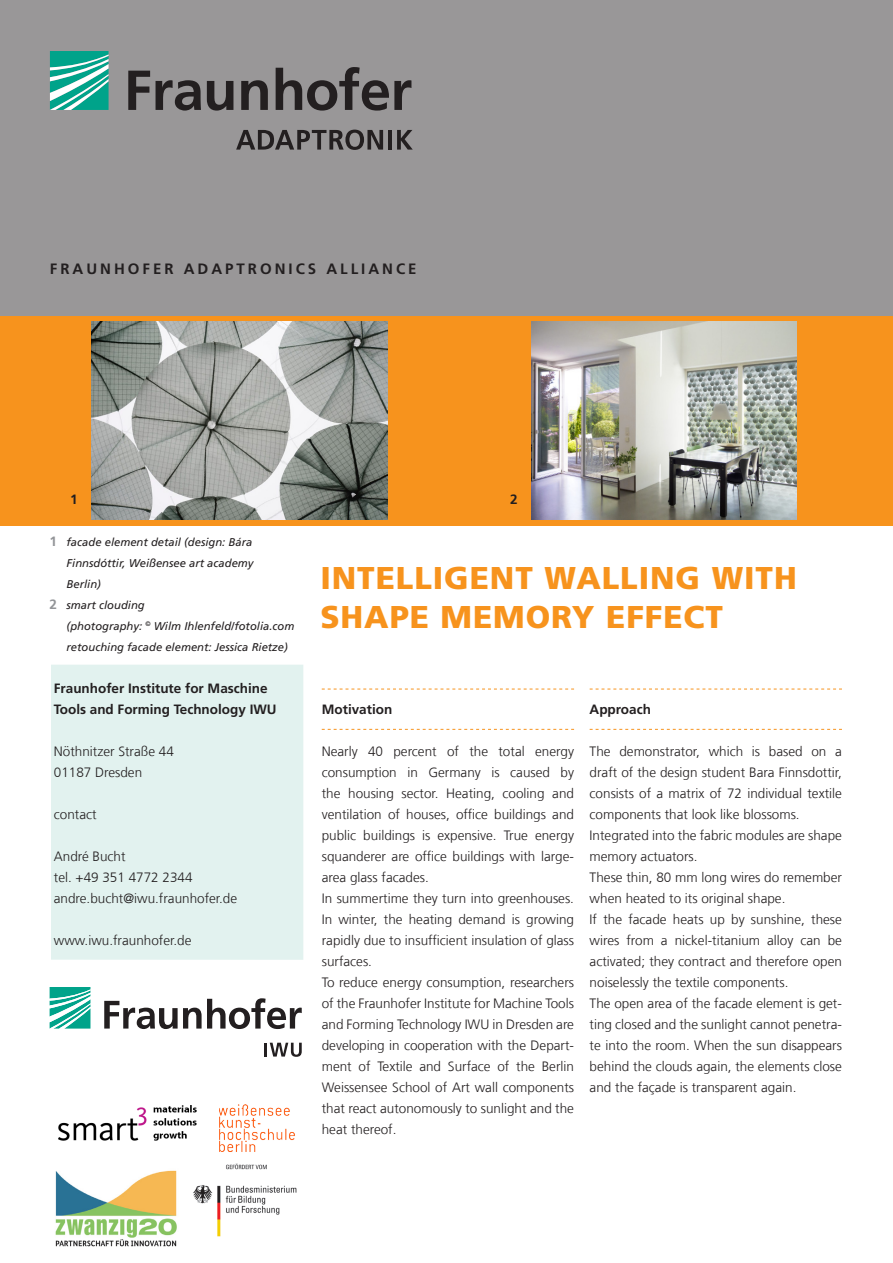
<style>
.page{position:relative;width:893px;height:1263px;background:#fff}
.page>*{position:absolute;margin:0;border:0;box-sizing:border-box;transform-origin:0 0}
._00_Titel{font:900 31.5px/39px "Frutiger LT Com";letter-spacing:.03em;color:#f7931d}
._10_Institutsname{font:700 15px "Frutiger LT Com";letter-spacing:.2em;color:#231f20}
._06_Fließtext{font:300 13.5px/21px "Frutiger LT Com";color:#231f20;text-align:justify}
._07_Zwischenüberschr{font:700 13.5px/21px "Frutiger LT Com";color:#231f20}
._11_Zwischenüberschr{font:700 13.5px "Frutiger LT Com";color:#231f20}
._05_Marginalie_Bildu{font:italic 11.25px/21px "Frutiger LT Com";color:#231f20}
.s1{font-weight:700;font-style:normal;font-size:13.5px;color:#939598}
</style>
<div class="page">
<div style="left:0;top:315px;width:893px;height:210px;background:#f7931d"></div>
<div style="left:0;top:0;width:893px;height:315px;background:#999798"></div>
<svg style="left:322px;top:689px;width:252px;height:1px"></svg>
<svg style="left:322px;top:729px;width:252px;height:1px"></svg>
<svg style="left:590px;top:689px;width:252px;height:1px"></svg>
<svg style="left:590px;top:729px;width:252px;height:1px"></svg>
<div style="left:51px;top:665px;width:252px;height:295px;background:#e2f2ef"></div>
<svg style="left:50px;top:51px;width:59px;height:59px;background:#4abba9"></svg>
<svg style="left:128px;top:67px;width:283px;height:44px"></svg>
<svg style="left:236px;top:130px;width:147px;height:20px"></svg>
<hr style="left:388px;top:130px;width:4px;height:20px;background:#231f20">
<svg style="left:397px;top:130px;width:16px;height:20px"></svg>
<svg style="left:50px;top:987px;width:40px;height:41px"></svg>
<svg style="left:104px;top:998px;width:198px;height:31px"></svg>
<svg style="left:265px;top:1043px;width:37px;height:14px"></svg>
<img style="left:55px;top:1170px;width:122px;height:77px">
<img style="left:58px;top:1105px;width:139px;height:36px">
<img style="left:220px;top:1105px;width:75px;height:47px">
<img style="left:91px;top:321px;width:297px;height:198px">
<img style="left:532px;top:321px;width:265px;height:198px">
<img style="left:193px;top:1163px;width:104px;height:74px">
<p class="_10_Institutsname" style="left:50px;top:260px;width:368px">FRAUNHOFER ADAPTRONICS ALLIANCE</p>
<p class="_07_Zwischenüberschr" style="left:70px;top:489px;width:9px">1</p>
<p class="_07_Zwischenüberschr" style="left:510px;top:489px;width:9px">2</p>
<p class="_05_Marginalie_Bildu" style="left:50px;top:532px;width:204px"><span class="s1">1</span> facade element detail (design: Bára</p>
<p class="_05_Marginalie_Bildu" style="left:67px;top:553px;width:188px">Finnsdóttir, Weißensee art academy</p>
<p class="_05_Marginalie_Bildu" style="left:67px;top:574px;width:36px">Berlin)</p>
<p class="_05_Marginalie_Bildu" style="left:50px;top:595px;width:97px"><span class="s1">2</span> smart clouding</p>
<p class="_05_Marginalie_Bildu" style="left:67px;top:616px;width:229px">(photography: <sup>©</sup> Wilm Ihlenfeld/fotolia.com retouching facade element: Jessica Rietze)</p>
<p class="_07_Zwischenüberschr" style="left:54px;top:678px;width:224px">Fraunhofer Institute for Maschine<br>Tools and Forming Technology IWU</p>
<p class="_06_Fließtext" style="left:54px;top:741px;width:122px">Nöthnitzer Straße 44</p>
<p class="_06_Fließtext" style="left:54px;top:762px;width:90px">01187 Dresden</p>
<p class="_06_Fließtext" style="left:54px;top:804px;width:44px">contact</p>
<p class="_06_Fließtext" style="left:54px;top:846px;width:73px">André Bucht</p>
<p class="_06_Fließtext" style="left:54px;top:867px;width:140px">tel. +49 351 4772 2344</p>
<p class="_06_Fließtext" style="left:54px;top:888px;width:185px">andre.bucht@iwu.fraunhofer.de</p>
<p class="_06_Fließtext" style="left:54px;top:930px;width:139px">www.iwu.fraunhofer.de</p>
<p class="_00_Titel" style="left:320px;top:558px;width:478px">INTELLIGENT WALLING WITH<br>SHAPE MEMORY EFFECT</p>
<p class="_11_Zwischenüberschr" style="left:322px;top:701px;width:72px">Motivation</p>
<p class="_06_Fließtext" style="left:322px;top:741px;width:254px">Nearly 40 percent of the total energy consumption in Germany is caused by the housing sector. Heating, cooling and ventilation of houses, office buildings and public buildings is expensive. True energy squanderer are office buildings with large&shy;area glass facades.</p>
<p class="_06_Fließtext" style="left:322px;top:888px;width:254px">In summertime they turn into greenhouses.<br>In winter, the heating demand is growing rapidly due to insufficient insulation of glass surfaces.</p>
<p class="_06_Fließtext" style="left:322px;top:972px;width:254px">To reduce energy consumption, researchers of the Fraunhofer Institute for Machine Tools and Forming Technology IWU in Dresden are developing in cooperation with the Depart&shy;ment of Textile and Surface of the Berlin Weissensee School of Art wall components that react autonomously to sunlight and the heat thereof.</p>
<p class="_11_Zwischenüberschr" style="left:590px;top:701px;width:63px">Approach</p>
<p class="_06_Fließtext" style="left:590px;top:741px;width:254px">The demonstrator, which is based on a draft of the design student Bara Finnsdottir, consists of a matrix of 72 individual textile components that look like blossoms.</p>
<p class="_06_Fließtext" style="left:590px;top:825px;width:254px">Integrated into the fabric modules are shape memory actuators.</p>
<p class="_06_Fließtext" style="left:590px;top:867px;width:254px">These thin, 80 mm long wires do remember when heated to its original shape.</p>
<p class="_06_Fließtext" style="left:590px;top:909px;width:254px">If the facade heats up by sunshine, these wires from a nickel-titanium alloy can be activated; they contract and therefore open noiselessly the textile components.</p>
<p class="_06_Fließtext" style="left:590px;top:993px;width:254px">The open area of the facade element is get&shy;ting closed and the sunlight cannot penetra&shy;te into the room. When the sun disappears behind the clouds again, the elements close and the façade is transparent again.</p>
</div>
